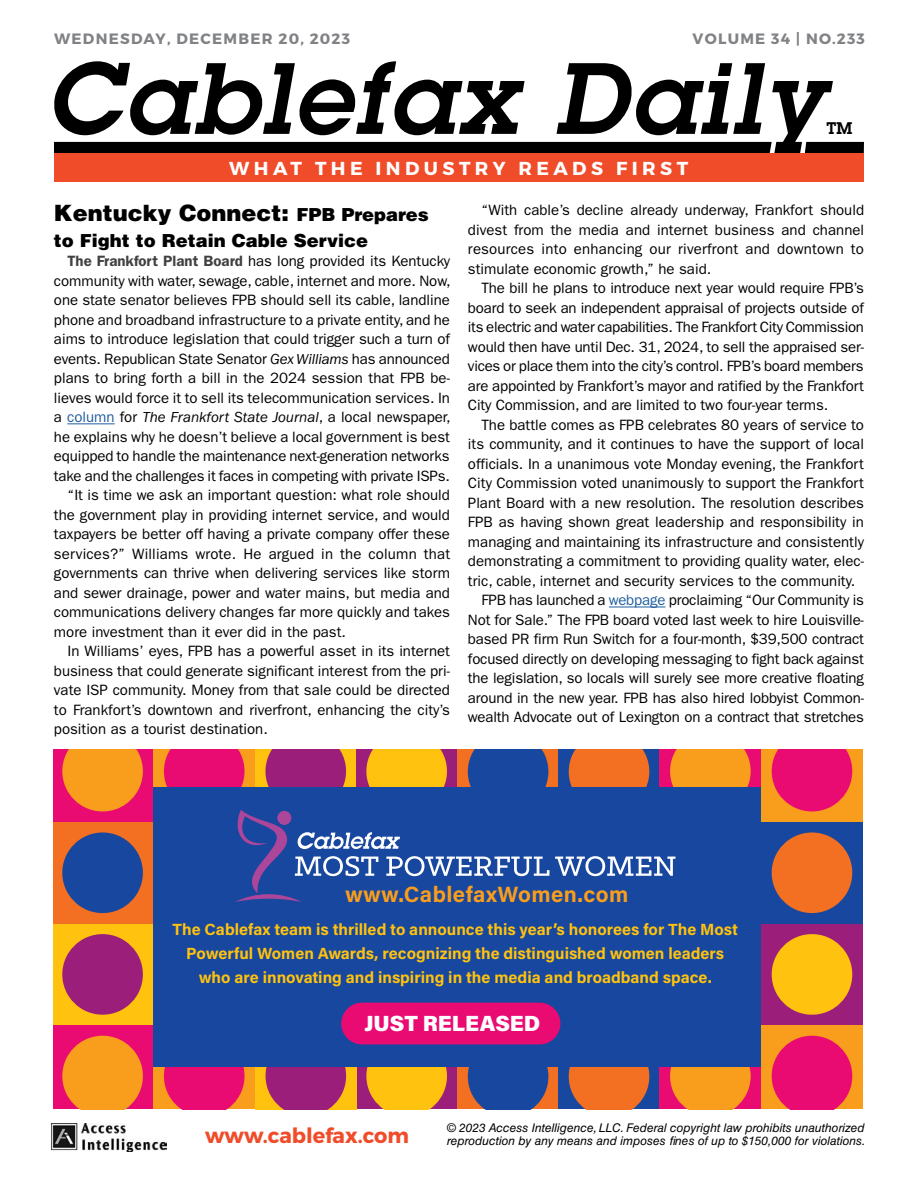
<style>
.page{position:relative;width:918px;height:1188px;background:#fff}
.page>*{position:absolute;margin:0;border:0;box-sizing:border-box;transform-origin:0 0}
.t1{font:italic 600 99px "Lubalin Graph Std";letter-spacing:.03em;color:#000}
.t2{font:900 22.5px "Helvetica LT Std";color:#000}
.t3{font:700 22.2px "Acumin Pro";letter-spacing:.02em;color:#f99d1c}
.t4{font:900 21.9px "Acumin Pro";color:#fff}
.t5{font:700 21px "Montserrat";color:#f04c2a}
.t6{font:700 18.75px "Montserrat";letter-spacing:.235em;color:#fff}
.t7{font:900 18px "Helvetica LT Std";color:#000}
.t8{font:600 16.5px "Lubalin Graph Std";color:#000}
.t9{font:700 16.2px/24px "Acumin Pro";color:#ffc20e;text-align:center}
.t10{font:15px/19.5px "ITC Franklin Gothic Std";color:#000;text-align:justify}
.t11{font:italic 15px "ITC Franklin Gothic Std";color:#000}
.t12{font:700 15px "Montserrat";letter-spacing:.085em;color:#808285}
.t13{font:italic 12px/13.5px "Helvetica LT Std";color:#000}
.s1{font-size:18px}
.s2{font-weight:600;color:#414042}
.s3{font-style:italic}
.s4{font-style:normal}
.s5{font-style:normal;color:#215e9e}
.s6{color:#215e9e}
</style>
<div class="page">
<div style="left:54px;top:142px;width:718px;height:11px;background:#000"></div>
<svg style="left:805px;top:142px;width:59px;height:11px"></svg>
<div style="left:54px;top:153px;width:809px;height:29px;background:#f04c2a"></div>
<img style="left:52px;top:1123px;width:115px;height:29px">
<div style="left:356px;top:1025px;width:101px;height:84px;background:#9b1f7a"></div>
<svg style="left:366px;top:1067px;width:81px;height:42px;background:#f4b019"></svg>
<div style="left:153px;top:1025px;width:102px;height:84px;background:#f99d1c"></div>
<svg style="left:164px;top:1067px;width:81px;height:42px;background:#eb1a68"></svg>
<div style="left:53px;top:1025px;width:100px;height:84px;background:#ea0b72"></div>
<svg style="left:62px;top:1035px;width:81px;height:74px"></svg>
<div style="left:53px;top:924px;width:100px;height:101px;background:#ffc20e"></div>
<div style="left:62px;top:934px;width:81px;height:81px;background:#9b1f7a;border-radius:50%"></div>
<div style="left:53px;top:822px;width:100px;height:102px;background:#f36f21"></div>
<div style="left:62px;top:833px;width:81px;height:80px;background:#17479e;border-radius:50%"></div>
<div style="left:153px;top:749px;width:102px;height:73px;background:#f99d1c"></div>
<div style="left:53px;top:749px;width:100px;height:73px;background:#ea0b72"></div>
<svg style="left:62px;top:749px;width:81px;height:62px;background:#f68629"></svg>
<div style="left:255px;top:1025px;width:102px;height:84px;background:#ffc20e"></div>
<svg style="left:265px;top:1067px;width:81px;height:42px;background:#a5306e"></svg>
<div style="left:457px;top:1026px;width:102px;height:83px;background:#f36f21"></div>
<svg style="left:468px;top:1067px;width:80px;height:42px;background:#2b4a92"></svg>
<div style="left:457px;top:749px;width:102px;height:73px;background:#f36f21"></div>
<div style="left:558px;top:1026px;width:102px;height:83px;background:#17479e"></div>
<svg style="left:569px;top:1067px;width:80px;height:42px;background:#de6b2c"></svg>
<div style="left:558px;top:749px;width:102px;height:73px;background:#17479e"></div>
<div style="left:569px;top:749px;width:80px;height:38px;background:#f36f21"></div>
<div style="left:761px;top:1025px;width:102px;height:84px;background:#f99d1c"></div>
<svg style="left:772px;top:1036px;width:80px;height:73px"></svg>
<div style="left:660px;top:1025px;width:101px;height:84px;background:#ea0b72"></div>
<svg style="left:670px;top:1067px;width:81px;height:42px;background:#f78d25"></svg>
<div style="left:761px;top:924px;width:102px;height:101px;background:#9b1f7a"></div>
<div style="left:772px;top:934px;width:80px;height:81px;background:#ffc20e;border-radius:50%"></div>
<div style="left:761px;top:822px;width:102px;height:102px;background:#17479e"></div>
<div style="left:772px;top:833px;width:80px;height:80px;background:#f36f21;border-radius:50%"></div>
<div style="left:761px;top:749px;width:102px;height:73px;background:#f99d1c"></div>
<svg style="left:772px;top:749px;width:80px;height:62px;background:#ec2065"></svg>
<div style="left:660px;top:749px;width:101px;height:73px;background:#ea0b72"></div>
<svg style="left:670px;top:749px;width:81px;height:39px;background:#f29423"></svg>
<div style="left:154px;top:788px;width:607px;height:279px;background:#17479e"></div>
<svg style="left:555px;top:856px;width:121px;height:20px"></svg>
<svg style="left:164px;top:749px;width:385px;height:153px"></svg>
<div style="left:341px;top:1003px;width:219px;height:41px;background:#ea0b72;border-radius:21px"></div>
<hr style="left:67px;top:423px;width:48px;height:1px;background:#215e9e">
<hr style="left:609px;top:607px;width:56px;height:1px;background:#215e9e">
<p class="t12" style="left:54px;top:29px;width:297px">WEDNESDAY, DECEMBER 20, 2023</p>
<p class="t12" style="left:692px;top:29px;width:174px">VOLUME 34 | NO.233</p>
<h1 class="t1" style="left:46px;top:33px;width:779px">Cablefax Daily</h1>
<p class="t8" style="left:827px;top:117px;width:27px">TM</p>
<p class="t6" style="left:229px;top:157px;width:460px">WHAT THE INDUSTRY READS FIRST</p>
<h2 class="t2" style="left:54px;top:199px;width:376px">Kentucky Connect: <span class="s1">FPB Prepares</span></h2>
<p class="t7" style="left:54px;top:229px;width:316px">to Fight to Retain Cable Service</p>
<p class="t10" style="left:67px;top:252px;width:384px"><span class="s2">The Frankfort Plant Board</span> has long provided its Kentucky</p>
<p class="t10" style="left:54px;top:271px;width:398px">community with water, sewage, cable, internet and more. Now,</p>
<p class="t10" style="left:54px;top:291px;width:398px">one state senator believes FPB should sell its cable, landline</p>
<p class="t10" style="left:54px;top:310px;width:398px">phone and broadband infrastructure to a private entity, and he</p>
<p class="t10" style="left:54px;top:330px;width:398px">aims to introduce legislation that could trigger such a turn of</p>
<p class="t10" style="left:54px;top:349px;width:397px">events. Republican State Senator <span class="s3">Gex Williams</span> has announced</p>
<p class="t10" style="left:54px;top:369px;width:398px">plans to bring forth a bill in the 2024 session that FPB be-</p>
<p class="t10" style="left:54px;top:388px;width:398px">lieves would force it to sell its telecommunication services. In</p>
<p class="t11" style="left:54px;top:409px;width:398px"><span class="s4">a</span> <span class="s5">column</span> <span class="s4">for</span> The Frankfort State Journal<span class="s4">, a local newspaper,</span></p>
<p class="t10" style="left:54px;top:427px;width:398px">he explains why he doesn’t believe a local government is best</p>
<p class="t10" style="left:54px;top:447px;width:397px">equipped to handle the maintenance next-generation networks</p>
<p class="t10" style="left:54px;top:466px;width:397px">take and the challenges it faces in competing with private ISPs.</p>
<p class="t10" style="left:67px;top:486px;width:384px">“It is time we ask an important question: what role should</p>
<p class="t10" style="left:54px;top:505px;width:397px">the government play in providing internet service, and would</p>
<p class="t10" style="left:54px;top:525px;width:398px">taxpayers be better off having a private company offer these</p>
<p class="t10" style="left:54px;top:544px;width:398px">services?” Williams wrote. He argued in the column that</p>
<p class="t10" style="left:54px;top:564px;width:398px">governments can thrive when delivering services like storm</p>
<p class="t10" style="left:54px;top:583px;width:398px">and sewer drainage, power and water mains, but media and</p>
<p class="t10" style="left:54px;top:603px;width:397px">communications delivery changes far more quickly and takes</p>
<p class="t10" style="left:54px;top:622px;width:294px">more investment than it ever did in the past.</p>
<p class="t10" style="left:67px;top:642px;width:384px">In Williams’ eyes, FPB has a powerful asset in its internet</p>
<p class="t10" style="left:54px;top:661px;width:398px">business that could generate significant interest from the pri-</p>
<p class="t10" style="left:54px;top:681px;width:397px">vate ISP community. Money from that sale could be directed</p>
<p class="t10" style="left:54px;top:700px;width:397px">to Frankfort’s downtown and riverfront, enhancing the city’s</p>
<p class="t10" style="left:54px;top:720px;width:215px">position as a tourist destination.</p>
<p class="t10" style="left:468px;top:201px;width:398px;text-indent:14px">“With cable’s decline already underway, Frankfort should divest from the media and internet business and channel resources into enhancing our riverfront and downtown to stimulate economic growth,” he said.</p>
<p class="t10" style="left:468px;top:279px;width:398px;text-indent:14px">The bill he plans to introduce next year would require FPB’s board to seek an independent appraisal of projects outside of its electric and water capabilities. The Frankfort City Commission would then have until Dec. 31, 2024, to sell the appraised ser&shy;vices or place them into the city’s control. FPB’s board members are appointed by Frankfort’s mayor and ratified by the Frankfort City Commission, and are limited to two four-year terms.</p>
<p class="t10" style="left:481px;top:415px;width:384px">The battle comes as FPB celebrates 80 years of service to</p>
<p class="t10" style="left:468px;top:435px;width:397px">its community, and it continues to have the support of local</p>
<p class="t10" style="left:468px;top:454px;width:397px">officials. In a unanimous vote Monday evening, the Frankfort</p>
<p class="t10" style="left:468px;top:474px;width:397px">City Commission voted unanimously to support the Frankfort</p>
<p class="t10" style="left:468px;top:493px;width:397px">Plant Board with a new resolution. The resolution describes</p>
<p class="t10" style="left:468px;top:513px;width:398px">FPB as having shown great leadership and responsibility in</p>
<p class="t10" style="left:468px;top:532px;width:398px">managing and maintaining its infrastructure and consistently</p>
<p class="t10" style="left:468px;top:552px;width:397px">demonstrating a commitment to providing quality water, elec-</p>
<p class="t10" style="left:468px;top:571px;width:389px">tric, cable, internet and security services to the community.</p>
<p class="t10" style="left:481px;top:591px;width:384px">FPB has launched a <span class="s6">webpage</span> proclaiming “Our Community is</p>
<p class="t10" style="left:468px;top:610px;width:397px">Not for Sale.” The FPB board voted last week to hire Louisville-</p>
<p class="t10" style="left:468px;top:630px;width:398px">based PR firm Run Switch for a four-month, $39,500 contract</p>
<p class="t10" style="left:468px;top:649px;width:398px">focused directly on developing messaging to fight back against</p>
<p class="t10" style="left:468px;top:669px;width:397px">the legislation, so locals will surely see more creative floating</p>
<p class="t10" style="left:468px;top:688px;width:397px">around in the new year. FPB has also hired lobbyist Common-</p>
<p class="t10" style="left:468px;top:708px;width:398px">wealth Advocate out of Lexington on a contract that stretches</p>
<h3 class="t3" style="left:345px;top:879px;width:285px">www.CablefaxWomen.com</h3>
<p class="t9" style="left:173px;top:917px;width:567px">The Cablefax team is thrilled to announce this year’s honorees for The Most<br>Powerful Women Awards, recognizing the distinguished women leaders who are innovating and inspiring in the media and broadband space.</p>
<h3 class="t4" style="left:364px;top:1008px;width:178px">JUST RELEASED</h3>
<h3 class="t5" style="left:205px;top:1123px;width:205px">www.cablefax.com</h3>
<p class="t13" style="left:447px;top:1121px;width:420px">© 2023 Access Intelligence, LLC. Federal copyright law prohibits unauthorized reproduction by any means and imposes fines of up to $150,000 for violations.</p>
</div>
